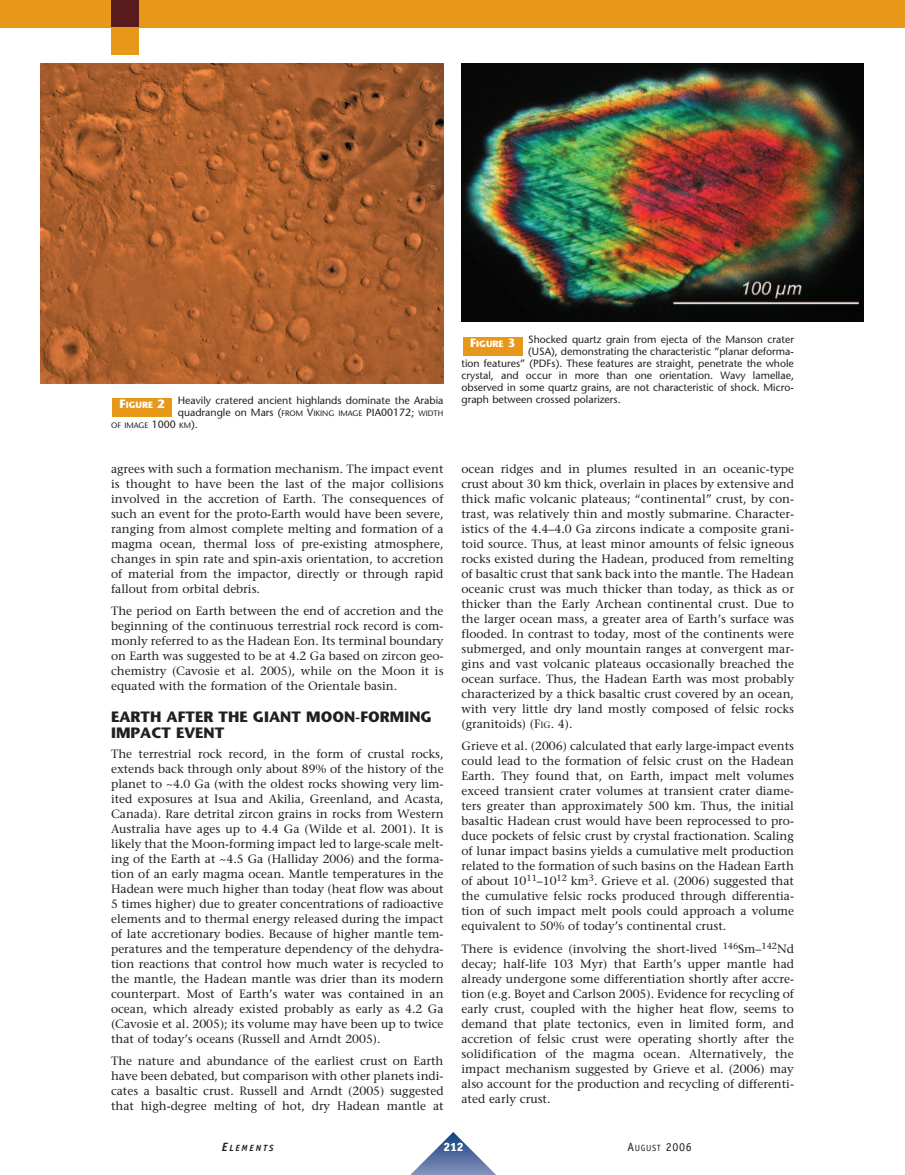
<style>
.page{position:relative;width:905px;height:1175px;background:#fff}
.page>*{position:absolute;margin:0;border:0;box-sizing:border-box;transform-origin:0 0}
.t1{font:700 15px/15.8px "Stone Sans";color:#231f20}
.t2{font:12px/15px "Stone Serif";color:#231f20;text-align:justify}
.t3{font:12px "Officina Sans";color:#231f20}
.t4{font:700 12px "Officina Sans";color:#fff}
.t5{font:10.5px/12px "Stone Sans";color:#231f20}
.t6{font:700 9px "Stone Sans";color:#fff}
.t7{font:italic 700 9px "Officina Sans";letter-spacing:.2em;color:#231f20}
.t8{font:7.8px "Stone Sans";color:#231f20}
.s1{font-size:7.8px}
.s2{font-size:10.5px}
.s3{font-size:12px}
.s4{font-size:9px}
</style>
<div class="page">
<hr style="left:397px;top:1174px;width:112px;height:1px;background:#8494bd">
<hr style="left:397px;top:1173px;width:112px;height:1px;background:#8191bb">
<hr style="left:397px;top:1172px;width:112px;height:1px;background:#7e8eb9">
<hr style="left:397px;top:1171px;width:112px;height:1px;background:#7b8cb7">
<hr style="left:397px;top:1170px;width:112px;height:1px;background:#7889b6">
<hr style="left:397px;top:1169px;width:112px;height:1px;background:#7587b4">
<hr style="left:397px;top:1168px;width:112px;height:1px;background:#7284b2">
<hr style="left:397px;top:1167px;width:112px;height:1px;background:#7082b0">
<hr style="left:397px;top:1166px;width:112px;height:1px;background:#6c80af">
<hr style="left:397px;top:1165px;width:112px;height:1px;background:#697dad">
<hr style="left:397px;top:1164px;width:112px;height:1px;background:#667bab">
<hr style="left:397px;top:1163px;width:112px;height:1px;background:#6378aa">
<hr style="left:397px;top:1162px;width:112px;height:1px;background:#6277a8">
<hr style="left:397px;top:1161px;width:112px;height:1px;background:#5e74a7">
<hr style="left:397px;top:1160px;width:112px;height:1px;background:#5c72a6">
<hr style="left:397px;top:1159px;width:112px;height:1px;background:#596fa4">
<hr style="left:397px;top:1158px;width:112px;height:1px;background:#576ea2">
<hr style="left:397px;top:1157px;width:112px;height:1px;background:#546ba1">
<hr style="left:397px;top:1156px;width:112px;height:1px;background:#516aa0">
<hr style="left:397px;top:1155px;width:112px;height:1px;background:#4e679e">
<hr style="left:397px;top:1154px;width:112px;height:1px;background:#4b669c">
<hr style="left:397px;top:1153px;width:112px;height:1px;background:#47639b">
<hr style="left:397px;top:1152px;width:112px;height:1px;background:#45629a">
<hr style="left:397px;top:1151px;width:112px;height:1px;background:#426098">
<hr style="left:397px;top:1150px;width:112px;height:1px;background:#405e97">
<hr style="left:397px;top:1149px;width:112px;height:1px;background:#3d5c95">
<hr style="left:397px;top:1148px;width:112px;height:1px;background:#385b94">
<hr style="left:397px;top:1147px;width:112px;height:1px;background:#325993">
<hr style="left:397px;top:1146px;width:112px;height:1px;background:#335791">
<hr style="left:397px;top:1145px;width:112px;height:1px;background:#2f5590">
<hr style="left:397px;top:1144px;width:112px;height:1px;background:#25538f">
<hr style="left:397px;top:1143px;width:112px;height:1px;background:#23518d">
<hr style="left:397px;top:1142px;width:112px;height:1px;background:#21508c">
<hr style="left:397px;top:1141px;width:112px;height:1px;background:#204e8b">
<hr style="left:397px;top:1140px;width:112px;height:1px;background:#1e4c8a">
<hr style="left:397px;top:1139px;width:112px;height:1px;background:#1b4b88">
<hr style="left:397px;top:1138px;width:112px;height:1px;background:#194987">
<hr style="left:397px;top:1137px;width:112px;height:1px;background:#164886">
<hr style="left:397px;top:1136px;width:112px;height:1px;background:#144684">
<hr style="left:397px;top:1135px;width:112px;height:1px;background:#114482">
<hr style="left:397px;top:1134px;width:112px;height:1px;background:#0c4282">
<hr style="left:397px;top:1133px;width:112px;height:1px;background:#0e4181">
<hr style="left:397px;top:1132px;width:112px;height:1px;background:#053f7f">
<div style="left:0;top:0;width:904px;height:27px;background:#e89818"></div>
<div style="left:111px;top:0;width:27px;height:27px;background:#571b1e"></div>
<div style="left:111px;top:27px;width:27px;height:27px;background:#e89818"></div>
<div style="left:112px;top:398px;width:60px;height:18px;background:#e89818"></div>
<div style="left:463px;top:337px;width:59px;height:18px;background:#e89818"></div>
<img style="left:40px;top:63px;width:403px;height:320px">
<img style="left:461px;top:63px;width:402px;height:259px">
<p class="t5" style="left:178px;top:396px;width:267px">Heavily cratered ancient highlands dominate the Arabia quadrangle on Mars (<span class="s1">FROM</span> V<span class="s1">IKING IMAGE</span> PIA00172; <span class="s1">WIDTH</span></p>
<p class="t8" style="left:111px;top:422px;width:88px">OF IMAGE <span class="s2">1000</span> KM<span class="s2">).</span></p>
<p class="t6" style="left:120px;top:402px;width:47px"><span class="s3">F</span>IGURE <span class="s3">2</span></p>
<p class="t2" style="left:111px;top:462px;width:334px">agrees with such a formation mechanism. The impact event is thought to have been the last of the major collisions involved in the accretion of Earth. The consequences of such an event for the proto-Earth would have been severe, ranging from almost complete melting and formation of a magma ocean, thermal loss of pre-existing atmosphere, changes in spin rate and spin-axis orientation, to accretion of material from the impactor, directly or through rapid fallout from orbital debris.</p>
<p class="t2" style="left:111px;top:604px;width:334px">The period on Earth between the end of accretion and the beginning of the continuous terrestrial rock record is com&shy;monly referred to as the Hadean Eon. Its terminal boundary on Earth was suggested to be at 4.2 Ga based on zircon geo&shy;chemistry (Cavosie et al. 2005), while on the Moon it is equated with the formation of the Orientale basin.</p>
<p class="t1" style="left:111px;top:711px;width:322px">EARTH AFTER THE GIANT MOON-FORMING<br>IMPACT EVENT</p>
<p class="t2" style="left:111px;top:747px;width:334px">The terrestrial rock record, in the form of crustal rocks, extends back through only about 89% of the history of the planet to ~4.0 Ga (with the oldest rocks showing very lim&shy;ited exposures at Isua and Akilia, Greenland, and Acasta, Canada). Rare detrital zircon grains in rocks from Western Australia have ages up to 4.4 Ga (Wilde et al. 2001). It is likely that the Moon-forming impact led to large-scale melt&shy;ing of the Earth at ~4.5 Ga (Halliday 2006) and the forma&shy;tion of an early magma ocean. Mantle temperatures in the Hadean were much higher than today (heat flow was about 5 times higher) due to greater concentrations of radioactive elements and to thermal energy released during the impact of late accretionary bodies. Because of higher mantle tem&shy;peratures and the temperature dependency of the dehydra&shy;tion reactions that control how much water is recycled to the mantle, the Hadean mantle was drier than its modern counterpart. Most of Earth’s water was contained in an ocean, which already existed probably as early as 4.2 Ga (Cavosie et al. 2005); its volume may have been up to twice that of today’s oceans (Russell and Arndt 2005).</p>
<p class="t2" style="left:111px;top:1054px;width:334px">The nature and abundance of the earliest crust on Earth have been debated, but comparison with other planets indi&shy;cates a basaltic crust. Russell and Arndt (2005) suggested that high-degree melting of hot, dry Hadean mantle at</p>
<p class="t5" style="left:528px;top:334px;width:267px">Shocked quartz grain from ejecta of the Manson crater</p>
<p class="t5" style="left:528px;top:346px;width:267px">(USA), demonstrating the characteristic “planar deforma-</p>
<p class="t5" style="left:461px;top:358px;width:334px">tion features” (PDFs). These features are straight, penetrate the whole</p>
<p class="t5" style="left:461px;top:370px;width:334px">crystal, and occur in more than one orientation. Wavy lamellae,</p>
<p class="t5" style="left:461px;top:382px;width:334px">observed in some quartz grains, are not characteristic of shock. Micro-</p>
<p class="t5" style="left:461px;top:394px;width:161px">graph between crossed polarizers.</p>
<p class="t6" style="left:470px;top:340px;width:47px"><span class="s3">F</span>IGURE <span class="s3">3</span></p>
<p class="t2" style="left:461px;top:462px;width:334px">ocean ridges and in plumes resulted in an oceanic-type crust about 30 km thick, overlain in places by extensive and thick mafic volcanic plateaus; “continental” crust, by con&shy;trast, was relatively thin and mostly submarine. Character&shy;istics of the 4.4–4.0 Ga zircons indicate a composite grani&shy;toid source. Thus, at least minor amounts of felsic igneous rocks existed during the Hadean, produced from remelting of basaltic crust that sank back into the mantle. The Hadean oceanic crust was much thicker than today, as thick as or thicker than the Early Archean continental crust. Due to the larger ocean mass, a greater area of Earth’s surface was flooded. In contrast to today, most of the continents were submerged, and only mountain ranges at convergent mar&shy;gins and vast volcanic plateaus occasionally breached the ocean surface. Thus, the Hadean Earth was most probably characterized by a thick basaltic crust covered by an ocean, with very little dry land mostly composed of felsic rocks (granitoids) (F<span class="s4">IG</span>. 4).</p>
<p class="t2" style="left:461px;top:739px;width:334px">Grieve et al. (2006) calculated that early large-impact events could lead to the formation of felsic crust on the Hadean Earth. They found that, on Earth, impact melt volumes exceed transient crater volumes at transient crater diame&shy;ters greater than approximately 500 km. Thus, the initial basaltic Hadean crust would have been reprocessed to pro&shy;duce pockets of felsic crust by crystal fractionation. Scaling of lunar impact basins yields a cumulative melt production related to the formation of such basins on the Hadean Earth of about 10<sup>11</sup>–10<sup>12</sup> km<sup>3</sup>. Grieve et al. (2006) suggested that the cumulative felsic rocks produced through differentia&shy;tion of such impact melt pools could approach a volume equivalent to 50% of today’s continental crust.</p>
<p class="t2" style="left:461px;top:942px;width:334px">There is evidence (involving the short-lived <sup>146</sup>Sm–<sup>142</sup>Nd decay; half-life 103 Myr) that Earth’s upper mantle had already undergone some differentiation shortly after accre&shy;tion (e.g. Boyet and Carlson 2005). Evidence for recycling of early crust, coupled with the higher heat flow, seems to demand that plate tectonics, even in limited form, and accretion of felsic crust were operating shortly after the solidification of the magma ocean. Alternatively, the impact mechanism suggested by Grieve et al. (2006) may also account for the production and recycling of differenti&shy;ated early crust.</p>
<p class="t7" style="left:222px;top:1144px;width:53px"><span class="s3">E</span>LEMENTS</p>
<p class="t4" style="left:443px;top:1142px;width:22px">212</p>
<p class="t3" style="left:627px;top:1142px;width:66px">A<span class="s4">UGUST</span> 2006</p>
</div>
